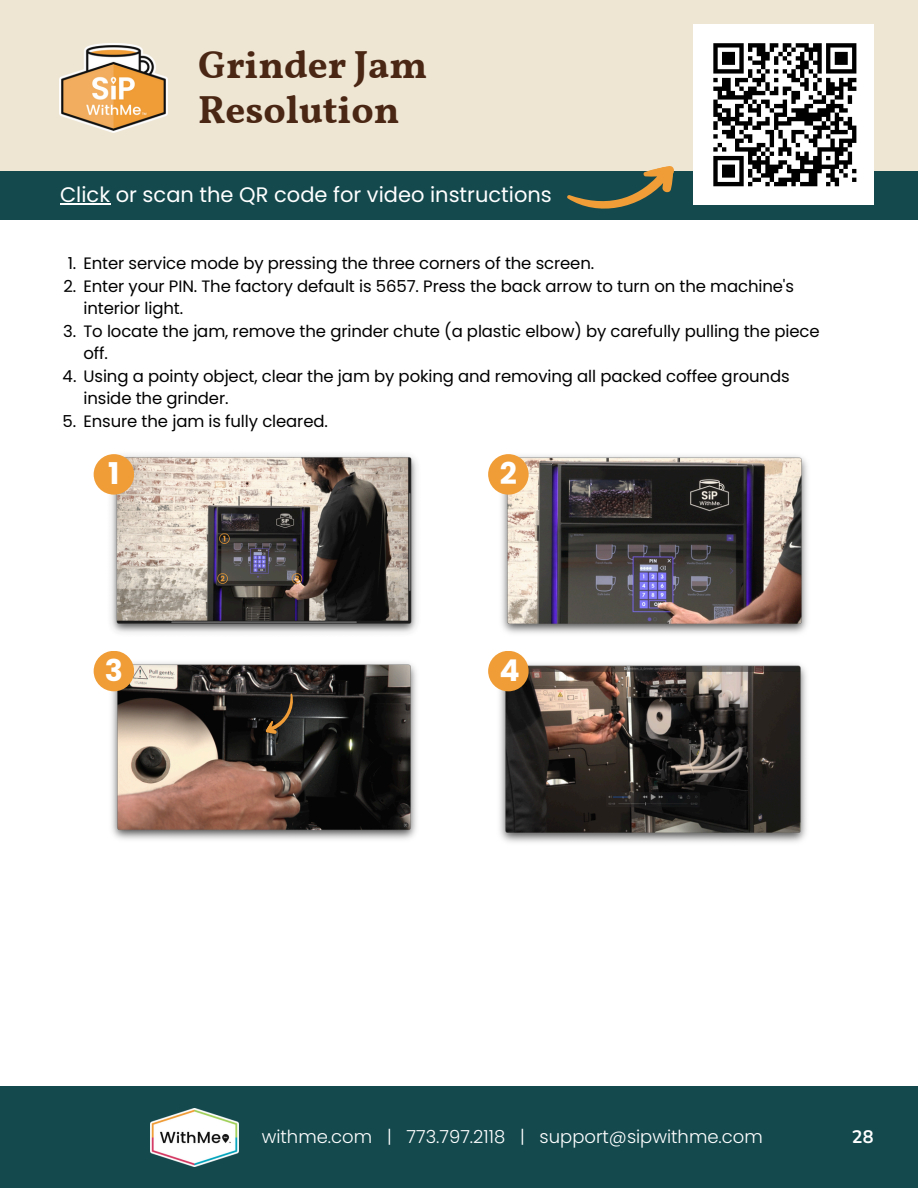
<style>
.page{position:relative;width:918px;height:1188px;background:#fff}
.page>*{position:absolute;margin:0;border:0;box-sizing:border-box;transform-origin:0 0}
.t1{font:700 39px/45px "Vollkorn";color:#4a2714}
.t2{font:700 30px "Poppins";color:#fff}
.t3{font:21px "Poppins";color:#fff}
.t4{font:300 18px "Poppins";color:#fff}
.t5{font:700 18px "Nunito";color:#fff}
.t6{font:16.5px/22.5px "Poppins";letter-spacing:-.005em;color:#000}
</style>
<div class="page">
<div style="left:0;top:33px;width:918px;height:187px;background:#14494e"></div>
<div style="left:0;top:0;width:918px;height:170px;background:#eee5d3"></div>
<img style="left:60px;top:43px;width:108px;height:89px">
<div style="left:694px;top:25px;width:180px;height:180px;background:#fff"></div>
<svg style="left:564px;top:166px;width:117px;height:43px"></svg>
<div style="left:0;top:1087px;width:918px;height:101px;background:#14494e"></div>
<img style="left:150px;top:1108px;width:88px;height:59px">
<img style="left:495px;top:663px;width:312px;height:180px">
<img style="left:496px;top:454px;width:312px;height:180px">
<img style="left:108px;top:454px;width:309px;height:179px">
<img style="left:107px;top:659px;width:310px;height:181px">
<div style="left:94px;top:454px;width:40px;height:41px;background:#f09d37;border-radius:50%"></div>
<div style="left:94px;top:651px;width:40px;height:40px;background:#f09d37;border-radius:50%"></div>
<div style="left:488px;top:454px;width:41px;height:41px;background:#f09d37;border-radius:50%"></div>
<div style="left:488px;top:651px;width:41px;height:40px;background:#f09d37;border-radius:50%"></div>
<svg style="left:265px;top:691px;width:36px;height:48px;background:#3a3125"></svg>
<hr style="left:60px;top:203px;width:50px;height:1px;background:#fff">
<svg style="left:713px;top:43px;width:144px;height:144px"></svg>
<p class="t1" style="left:198px;top:46px;width:231px">Grinder Jam<br>Resolution</p>
<p class="t3" style="left:60px;top:180px;width:493px">Click or scan the QR code for video instructions</p>
<p class="t6" style="left:68px;top:252px;width:528px">1. Enter service mode by pressing the three corners of the screen.</p>
<p class="t6" style="left:84px;top:275px;width:712px;text-indent:-20px">2. Enter your PIN. The factory default is 5657. Press the back arrow to turn on the machine's interior light.</p>
<p class="t6" style="left:84px;top:320px;width:738px;text-indent:-20px">3. To locate the jam, remove the grinder chute (a plastic elbow) by carefully pulling the piece off.</p>
<p class="t6" style="left:84px;top:365px;width:708px;text-indent:-21px">4. Using a pointy object, clear the jam by poking and removing all packed coffee grounds inside the grinder.</p>
<p class="t6" style="left:63px;top:410px;width:267px">5. Ensure the jam is fully cleared.</p>
<h1 class="t2" style="left:108px;top:453px;width:13px">1</h1>
<p class="t2" style="left:105px;top:650px;width:20px">3</p>
<h2 class="t2" style="left:500px;top:453px;width:19px">2</h2>
<p class="t2" style="left:499px;top:650px;width:22px">4</p>
<p class="t4" style="left:262px;top:1124px;width:503px">withme.com | 773.797.2118 | support@sipwithme.com</p>
<p class="t5" style="left:852px;top:1125px;width:23px">28</p>
</div>
